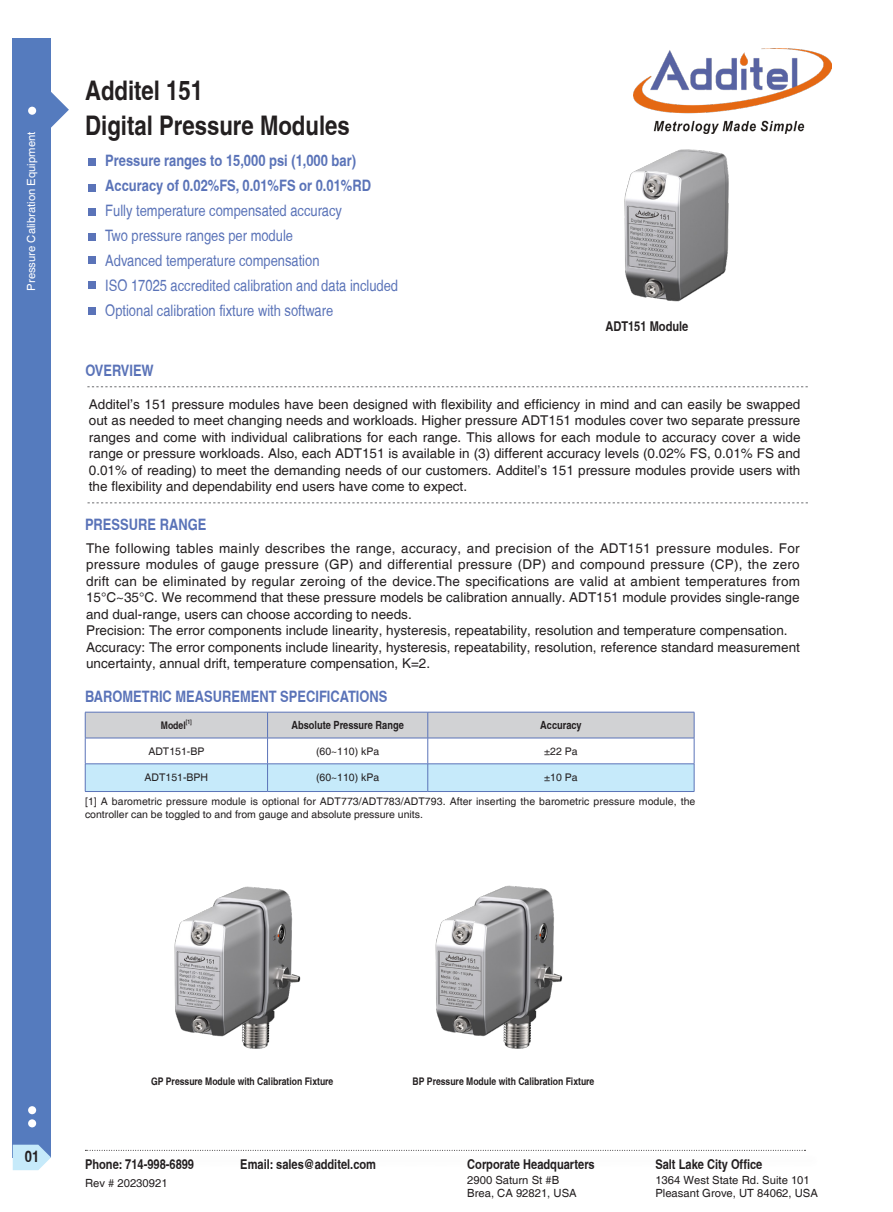
<style>
.page{position:relative;width:893px;height:1212px;background:#fff}
.page>*{position:absolute;margin:0;border:0;box-sizing:border-box;transform-origin:0 0}
.t1{font:700 condensed 27px "Helvetica";color:#231f20}
.t2{font:condensed 15.75px "Helvetica";color:#5a73b8}
.t3{font:700 condensed 15.75px "Helvetica";color:#5a73b8}
.t4{font:700 condensed 15.75px "Helvetica";color:#231f20}
.t5{font:13.5px/16.5px "Helvetica";color:#231f20;text-align:justify}
.t6{font:700 condensed 13.5px "Helvetica";color:#231f20}
.t7{font:11.25px/13.5px "Helvetica";color:#231f20}
.t8{font:700 condensed 11.25px "Helvetica";color:#231f20}
.t9{font:11.25px "Helvetica";color:#fff}
.t10{font:10.5px/12.6px "Helvetica";letter-spacing:.005em;color:#231f20}
.t11{font:700 condensed 10.5px "Helvetica";color:#231f20}
.t12{font:700 condensed 6.15px "Helvetica";color:#231f20}
</style>
<div class="page">
<div style="left:13px;top:38px;width:38px;height:1119px;background:#557bbe"></div>
<svg style="left:51px;top:92px;width:18px;height:36px"></svg>
<div style="left:28px;top:107px;width:8px;height:8px;background:#fff;border-radius:50%"></div>
<div style="left:28px;top:1119px;width:8px;height:8px;background:#fff;border-radius:50%"></div>
<div style="left:28px;top:1106px;width:8px;height:8px;background:#fff;border-radius:50%"></div>
<svg style="left:13px;top:1145px;width:38px;height:25px"></svg>
<svg style="left:85px;top:1150px;width:720px;height:1px"></svg>
<img style="left:633px;top:49px;width:198px;height:85px">
<svg style="left:87px;top:386px;width:721px;height:1px"></svg>
<svg style="left:88px;top:503px;width:720px;height:1px"></svg>
<img style="left:624px;top:149px;width:105px;height:153px">
<div style="left:89px;top:158px;width:7px;height:7px;background:#5a73b8"></div>
<div style="left:89px;top:234px;width:7px;height:7px;background:#5a73b8"></div>
<div style="left:89px;top:185px;width:7px;height:7px;background:#5a73b8"></div>
<div style="left:89px;top:209px;width:7px;height:7px;background:#5a73b8"></div>
<svg style="left:85px;top:712px;width:610px;height:79px"></svg>
<hr style="left:85px;top:738px;width:183px;height:1px;background:#5a73b8">
<hr style="left:268px;top:738px;width:160px;height:1px;background:#5a73b8">
<hr style="left:428px;top:738px;width:266px;height:1px;background:#5a73b8">
<hr style="left:85px;top:763px;width:183px;height:1px;background:#5a73b8">
<hr style="left:268px;top:763px;width:160px;height:1px;background:#5a73b8">
<hr style="left:428px;top:763px;width:266px;height:1px;background:#5a73b8">
<hr style="left:85px;top:791px;width:183px;height:1px;background:#5a73b8">
<hr style="left:268px;top:791px;width:160px;height:1px;background:#5a73b8">
<hr style="left:428px;top:791px;width:266px;height:1px;background:#5a73b8">
<img style="left:174px;top:886px;width:127px;height:163px">
<img style="left:435px;top:885px;width:128px;height:164px">
<div style="left:89px;top:256px;width:7px;height:7px;background:#5a73b8"></div>
<div style="left:89px;top:281px;width:7px;height:8px;background:#5a73b8"></div>
<div style="left:89px;top:308px;width:7px;height:7px;background:#5a73b8"></div>
<p class="t9" style="left:25px;top:291px;width:160px;rotate:-90deg">Pressure Calibration Equipment</p>
<p class="t1" style="left:85px;top:74px;width:119px">Additel 151</p>
<p class="t1" style="left:85px;top:109px;width:266px">Digital Pressure Modules</p>
<p class="t3" style="left:105px;top:151px;width:252px">Pressure ranges to 15,000 psi (1,000 bar)</p>
<p class="t3" style="left:105px;top:176px;width:267px">Accuracy of 0.02%FS, 0.01%FS or 0.01%RD</p>
<p class="t2" style="left:105px;top:202px;width:238px">Fully temperature compensated accuracy</p>
<p class="t2" style="left:105px;top:227px;width:189px">Two pressure ranges per module</p>
<p class="t2" style="left:105px;top:252px;width:216px">Advanced temperature compensation</p>
<p class="t2" style="left:105px;top:277px;width:294px">ISO 17025 accredited calibration and data included</p>
<p class="t2" style="left:105px;top:302px;width:229px">Optional calibration fixture with software</p>
<p class="t3" style="left:85px;top:361px;width:70px">OVERVIEW</p>
<p class="t6" style="left:605px;top:318px;width:85px">ADT151 Module</p>
<p class="t5" style="left:89px;top:396px;width:713px">Additel’s 151 pressure modules have been designed with flexibility and efficiency in mind and can easily be swapped out as needed to meet changing needs and workloads. Higher pressure ADT151 modules cover two separate pressure ranges and come with individual calibrations for each range. This allows for each module to accuracy cover a wide range or pressure workloads. Also, each ADT151 is available in (3) different accuracy levels (0.02% FS, 0.01% FS and 0.01% of reading) to meet the demanding needs of our customers. Additel’s 151 pressure modules provide users with the flexibility and dependability end users have come to expect.</p>
<p class="t3" style="left:85px;top:515px;width:123px">PRESSURE RANGE</p>
<p class="t5" style="left:86px;top:540px;width:715px">The following tables mainly describes the range, accuracy, and precision of the ADT151 pressure modules. For pressure modules of gauge pressure (GP) and differential pressure (DP) and compound pressure (CP), the zero drift can be eliminated by regular zeroing of the device.The specifications are valid at ambient temperatures from 15°C~35°C. We recommend that these pressure models be calibration annually. ADT151 module provides single-range and dual-range, users can choose according to needs.</p>
<p class="t5" style="left:86px;top:622px;width:703px">Precision: The error components include linearity, hysteresis, repeatability, resolution and temperature compensation.</p>
<p class="t5" style="left:86px;top:639px;width:715px">Accuracy: The error components include linearity, hysteresis, repeatability, resolution, reference standard measurement uncertainty, annual drift, temperature compensation, K=2.</p>
<p class="t3" style="left:85px;top:686px;width:304px">BAROMETRIC MEASUREMENT SPECIFICATIONS</p>
<p class="t11" style="left:161px;top:719px;width:26px">Model</p>
<p class="t12" style="left:186px;top:718px;width:8px">[1]</p>
<p class="t8" style="left:291px;top:718px;width:114px">Absolute Pressure Range</p>
<p class="t8" style="left:540px;top:718px;width:43px">Accuracy</p>
<p class="t10" style="left:148px;top:745px;width:58px">ADT151-BP</p>
<p class="t10" style="left:316px;top:745px;width:65px">(60~110) kPa</p>
<p class="t10" style="left:544px;top:745px;width:35px">±22 Pa</p>
<p class="t10" style="left:145px;top:772px;width:65px">ADT151-BPH</p>
<p class="t10" style="left:316px;top:772px;width:65px">(60~110) kPa</p>
<p class="t10" style="left:544px;top:772px;width:35px">±10 Pa</p>
<p class="t10" style="left:85px;top:795px;width:612px">[1] A barometric pressure module is optional for ADT773/ADT783/ADT793. After inserting the barometric pressure module, the controller can be toggled to and from gauge and absolute pressure units.</p>
<p class="t4" style="left:25px;top:1147px;width:16px">01</p>
<p class="t11" style="left:151px;top:1075px;width:184px">GP Pressure Module with Calibration Fixture</p>
<p class="t11" style="left:413px;top:1075px;width:183px">BP Pressure Module with Calibration Fixture</p>
<p class="t6" style="left:85px;top:1156px;width:111px">Phone: 714-998-6899</p>
<p class="t6" style="left:240px;top:1156px;width:137px">Email: sales@additel.com</p>
<p class="t7" style="left:85px;top:1176px;width:84px">Rev # 20230921</p>
<p class="t6" style="left:467px;top:1156px;width:129px">Corporate Headquarters</p>
<p class="t7" style="left:467px;top:1173px;width:111px">2900 Saturn St #B<br>Brea, CA 92821, USA</p>
<p class="t6" style="left:655px;top:1156px;width:109px">Salt Lake City Office</p>
<p class="t7" style="left:655px;top:1173px;width:164px">1364 West State Rd. Suite 101<br>Pleasant Grove, UT 84062, USA</p>
</div>
